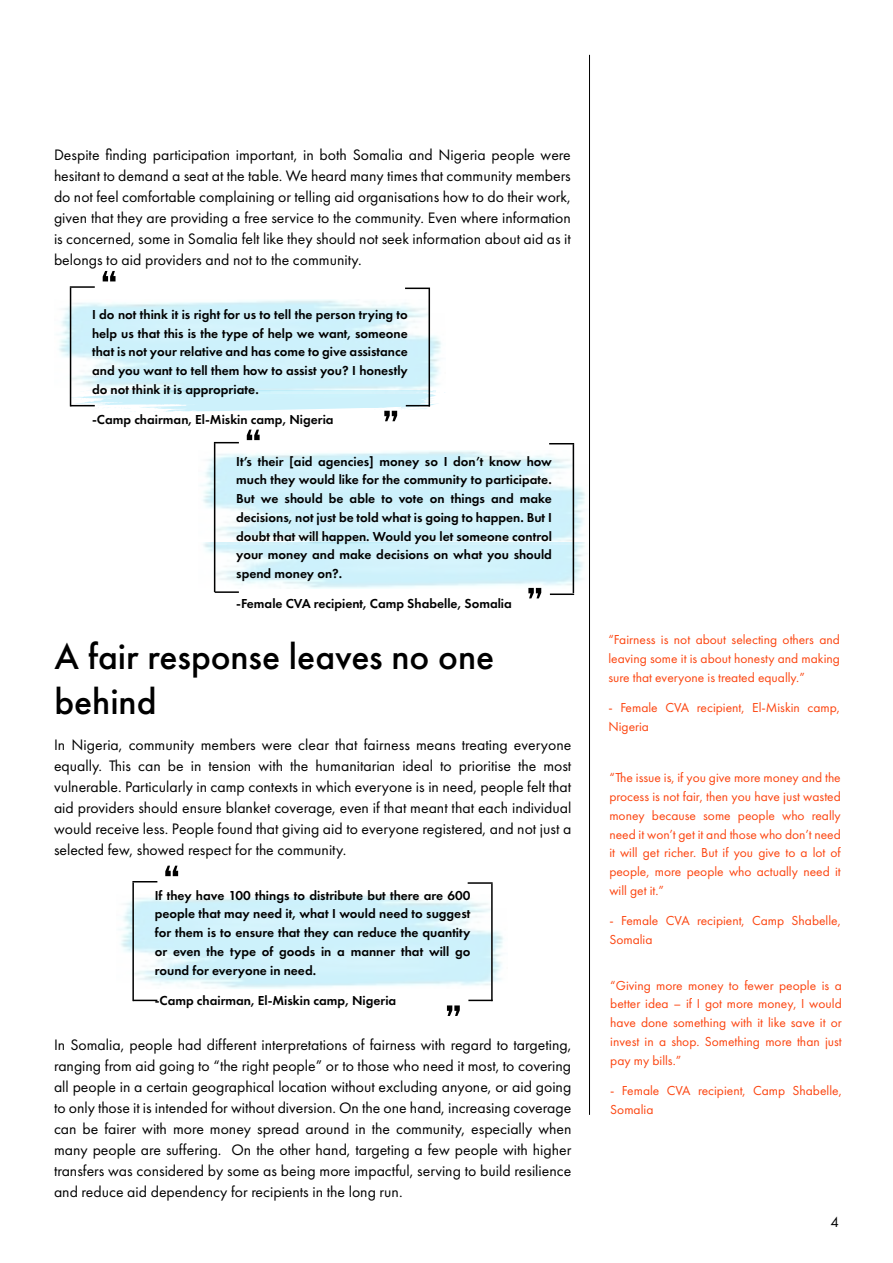
<style>
.page{position:relative;width:893px;height:1263px;background:#fff}
.page>*{position:absolute;margin:0;border:0;box-sizing:border-box;transform-origin:0 0}
.t1{font:51px "Bebas Neue";color:#000}
.t2{font:500 37.5px/45px "Futura PT";color:#000}
.Body{font:15.75px/21px "Futura PT";color:#000;text-align:justify}
.t3{font:15px "Futura PT";color:#000}
.Body-2{font:600 13.5px/18.8px "Futura PT";color:#000;text-align:justify}
.Body-3{font:13.5px/18.8px "Futura PT";color:#fc440f;text-align:justify}
</style>
<div class="page">
<img style="left:203px;top:544px;width:382px;height:45px">
<img style="left:203px;top:450px;width:382px;height:94px">
<img style="left:59px;top:300px;width:382px;height:94px">
<hr style="left:589px;top:55px;width:1px;height:1060px;background:#000">
<hr style="left:70px;top:288px;width:1px;height:118px;background:#000">
<hr style="left:70px;top:286px;width:25px;height:2px;background:#000">
<hr style="left:429px;top:289px;width:1px;height:117px;background:#000">
<svg style="left:70px;top:390px;width:375px;height:22px"></svg>
<svg style="left:405px;top:288px;width:25px;height:1px"></svg>
<hr style="left:214px;top:443px;width:1px;height:149px;background:#000">
<hr style="left:215px;top:591px;width:24px;height:2px;background:#000">
<svg style="left:214px;top:442px;width:25px;height:1px"></svg>
<hr style="left:573px;top:444px;width:1px;height:149px;background:#000">
<hr style="left:550px;top:593px;width:24px;height:2px;background:#000">
<svg style="left:549px;top:443px;width:25px;height:1px"></svg>
<hr style="left:132px;top:882px;width:2px;height:119px;background:#000">
<svg style="left:134px;top:1000px;width:23px;height:1px"></svg>
<svg style="left:132px;top:881px;width:25px;height:1px"></svg>
<hr style="left:491px;top:884px;width:2px;height:117px;background:#000">
<svg style="left:468px;top:1000px;width:25px;height:1px"></svg>
<hr style="left:468px;top:882px;width:25px;height:2px;background:#000">
<p class="Body" style="left:54px;top:145px;width:518px">Despite finding participation important, in both Somalia and Nigeria people were hesitant to demand a seat at the table. We heard many times that community members do not feel comfortable complaining or telling aid organisations how to do their work, given that they are providing a free service to the community. Even where information is concerned, some in Somalia felt like they should not seek information about aid as it belongs to aid providers and not to the community.</p>
<h1 class="t1" style="left:101px;top:261px;width:18px">“</h1>
<p class="Body-2" style="left:92px;top:305px;width:317px">I do not think it is right for us to tell the person trying to help us that this is the type of help we want, someone that is not your relative and has come to give assistance and you want to tell them how to assist you? I honestly do not think it is appropriate.</p>
<p class="Body-2" style="left:92px;top:410px;width:243px">-Camp chairman, El-Miskin camp, Nigeria</p>
<h1 class="t1" style="left:399px;top:431px;width:18px;rotate:-180deg">“</h1>
<p class="Body-2" style="left:236px;top:452px;width:317px">It’s their [aid agencies] money so I don’t know how</p>
<h1 class="t1" style="left:245px;top:420px;width:18px">“</h1>
<p class="Body-2" style="left:236px;top:470px;width:317px">much they would like for the community to participate.<br>But we should be able to vote on things and make decisions, not just be told what is going to happen. But I doubt that will happen. Would you let someone control your money and make decisions on what you should spend money on?.</p>
<p class="Body-2" style="left:236px;top:594px;width:277px">-Female CVA recipient, Camp Shabelle, Somalia</p>
<h1 class="t1" style="left:543px;top:608px;width:18px;rotate:-180deg">“</h1>
<h1 class="t2" style="left:54px;top:634px;width:441px">A fair response leaves no one behind</h1>
<p class="Body-3" style="left:608px;top:630px;width:233px">“Fairness is not about selecting others and leaving some it is about honesty and making sure that everyone is treated equally.”</p>
<p class="Body-3" style="left:608px;top:698px;width:233px">- Female CVA recipient, El-Miskin camp,<br>Nigeria</p>
<p class="Body-3" style="left:609px;top:768px;width:233px">“The issue is, if you give more money and the process is not fair, then you have just wasted money because some people who really need it won’t get it and those who don’t need it will get richer. But if you give to a lot of people, more people who actually need it will get it.”</p>
<p class="Body-3" style="left:609px;top:911px;width:233px">- Female CVA recipient, Camp Shabelle,<br>Somalia</p>
<p class="Body-3" style="left:610px;top:976px;width:233px">“Giving more money to fewer people is a better idea – if I got more money, I would have done something with it like save it or invest in a shop. Something more than just pay my bills.”</p>
<p class="Body-3" style="left:610px;top:1081px;width:233px">- Female CVA recipient, Camp Shabelle,<br>Somalia</p>
<p class="Body" style="left:54px;top:734px;width:519px">In Nigeria, community members were clear that fairness means treating everyone equally. This can be in tension with the humanitarian ideal to prioritise the most vulnerable. Particularly in camp contexts in which everyone is in need, people felt that aid providers should ensure blanket coverage, even if that meant that each individual would receive less. People found that giving aid to everyone registered, and not just a selected few, showed respect for the community.</p>
<h1 class="t1" style="left:163px;top:856px;width:18px">“</h1>
<p class="Body-2" style="left:155px;top:904px;width:317px">people that may need it, what I would need to suggest for them is to ensure that they can reduce the quantity or even the type of goods in a manner that will go round for everyone in need.</p>
<p class="Body-2" style="left:155px;top:991px;width:243px">-Camp chairman, El-Miskin camp, Nigeria</p>
<h1 class="t1" style="left:462px;top:1026px;width:18px;rotate:-180deg">“</h1>
<p class="Body-2" style="left:155px;top:885px;width:317px">If they have 100 things to distribute but there are 600</p>
<p class="Body" style="left:54px;top:1034px;width:519px">In Somalia, people had different interpretations of fairness with regard to targeting, ranging from aid going to “the right people” or to those who need it most, to covering all people in a certain geographical location without excluding anyone, or aid going to only those it is intended for without diversion. On the one hand, increasing coverage can be fairer with more money spread around in the community, especially when many people are suffering. On the other hand, targeting a few people with higher transfers was considered by some as being more impactful, serving to build resilience and reduce aid dependency for recipients in the long run.</p>
<p class="t3" style="left:830px;top:1213px;width:10px">4</p>
</div>
